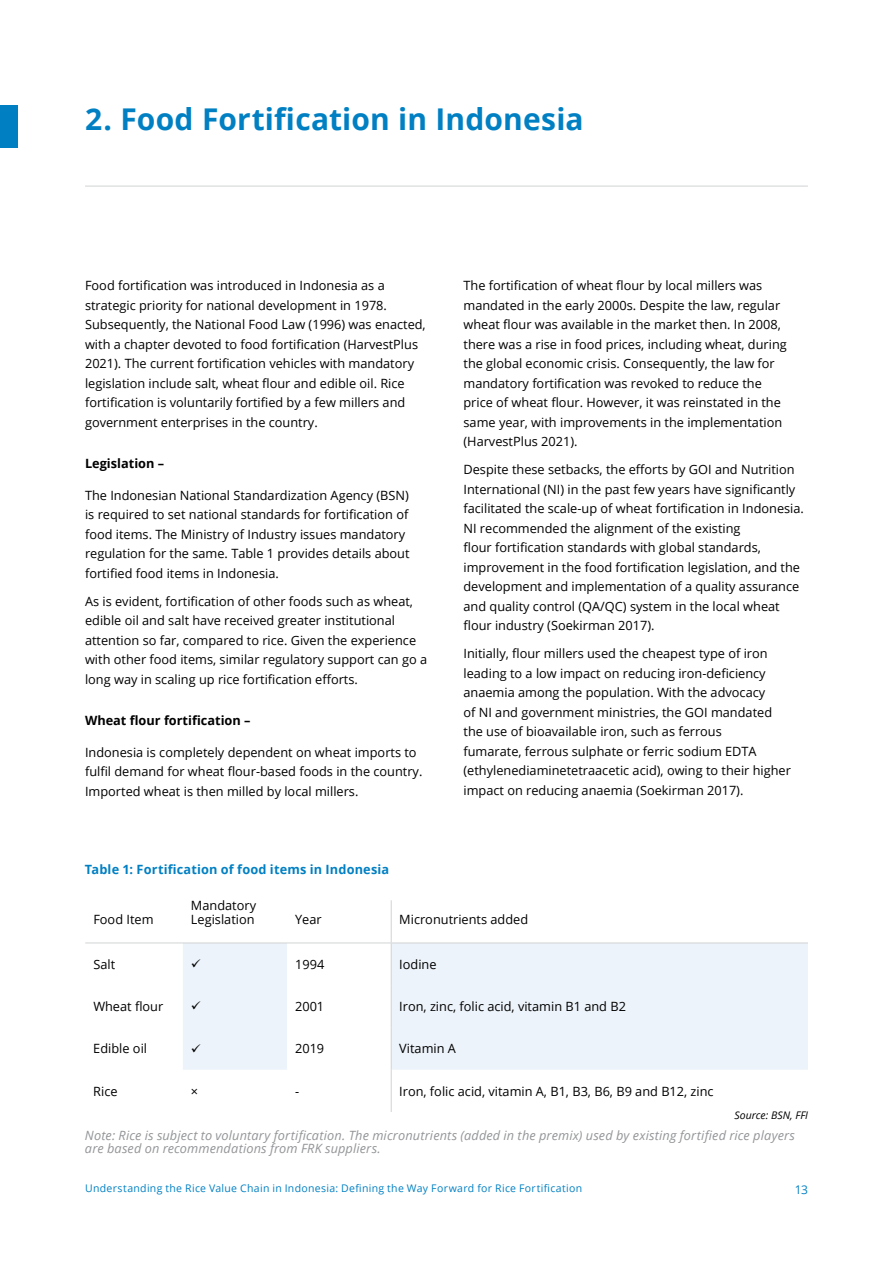
<style>
.page{position:relative;width:893px;height:1263px;background:#fff}
.page>*{position:absolute;margin:0;border:0;box-sizing:border-box;transform-origin:0 0}
.t1{font:700 30px "Open Sans";letter-spacing:.005em;color:#0080c3}
.t2{font:12.75px/19.5px "Open Sans";color:#000}
.t3{font:italic 12.75px/13.5px "Open Sans";letter-spacing:.01em;color:#939598}
.t4{font:700 12.75px "Open Sans";letter-spacing:.01em;color:#0080c3}
.t5{font:700 12.75px "Open Sans";color:#000}
.t6{font:12px "Open Sans";color:#0080c3}
.t7{font:10.5px "Open Sans";letter-spacing:.03em;color:#0080c3}
.t8{font:italic 10.5px "Open Sans";color:#000}
</style>
<div class="page">
<div style="left:0;top:105px;width:17px;height:42px;background:#0080c3"></div>
<hr style="left:85px;top:186px;width:723px;height:1px;background:#d1d3d4">
<svg style="left:183px;top:943px;width:625px;height:127px;fill:#edf3fa"></svg>
<hr style="left:85px;top:942px;width:98px;height:1px;background:#d1d3d4">
<hr style="left:183px;top:942px;width:104px;height:1px;background:#d1d3d4">
<hr style="left:287px;top:942px;width:104px;height:1px;background:#d1d3d4">
<hr style="left:391px;top:900px;width:1px;height:42px;background:#d1d3d4">
<hr style="left:391px;top:942px;width:417px;height:1px;background:#d1d3d4">
<hr style="left:391px;top:943px;width:1px;height:42px;background:#d1d3d4">
<hr style="left:391px;top:985px;width:1px;height:42px;background:#d1d3d4">
<hr style="left:391px;top:1027px;width:1px;height:43px;background:#d1d3d4">
<hr style="left:391px;top:1070px;width:1px;height:42px;background:#d1d3d4">
<svg style="left:192px;top:959px;width:8px;height:9px"></svg>
<svg style="left:192px;top:1001px;width:8px;height:9px"></svg>
<svg style="left:192px;top:1043px;width:8px;height:9px"></svg>
<h1 class="t1" style="left:85px;top:98px;width:500px">2. Food Fortification in Indonesia</h1>
<p class="t2" style="left:85px;top:276px;width:342px">Food fortification was introduced in Indonesia as a strategic priority for national development in 1978.<br>Subsequently, the National Food Law (1996) was enacted, with a chapter devoted to food fortification (HarvestPlus 2021). The current fortification vehicles with mandatory legislation include salt, wheat flour and edible oil. Rice fortification is voluntarily fortified by a few millers and government enterprises in the country.</p>
<p class="t5" style="left:85px;top:454px;width:81px">Legislation –</p>
<p class="t2" style="left:85px;top:485px;width:326px">The Indonesian National Standardization Agency (BSN) is required to set national standards for fortification of food items. The Ministry of Industry issues mandatory regulation for the same. Table 1 provides details about fortified food items in Indonesia.</p>
<p class="t2" style="left:85px;top:591px;width:344px">As is evident, fortification of other foods such as wheat, edible oil and salt have received greater institutional attention so far, compared to rice. Given the experience with other food items, similar regulatory support can go a long way in scaling up rice fortification efforts.</p>
<p class="t5" style="left:85px;top:711px;width:167px">Wheat flour fortification –</p>
<p class="t2" style="left:85px;top:742px;width:339px">Indonesia is completely dependent on wheat imports to fulfil demand for wheat flour-based foods in the country.<br>Imported wheat is then milled by local millers.</p>
<p class="t4" style="left:85px;top:860px;width:306px">Table 1: Fortification of food items in Indonesia</p>
<p class="t2" style="left:463px;top:276px;width:325px">The fortification of wheat flour by local millers was mandated in the early 2000s. Despite the law, regular wheat flour was available in the market then. In 2008, there was a rise in food prices, including wheat, during the global economic crisis. Consequently, the law for mandatory fortification was revoked to reduce the price of wheat flour. However, it was reinstated in the same year, with improvements in the implementation (HarvestPlus 2021).</p>
<p class="t2" style="left:463px;top:460px;width:342px">Despite these setbacks, the efforts by GOI and Nutrition International (NI) in the past few years have significantly facilitated the scale-up of wheat fortification in Indonesia.<br>NI recommended the alignment of the existing<br>flour fortification standards with global standards, improvement in the food fortification legislation, and the development and implementation of a quality assurance and quality control (QA/QC) system in the local wheat flour industry (Soekirman 2017).</p>
<p class="t2" style="left:463px;top:644px;width:329px">Initially, flour millers used the cheapest type of iron leading to a low impact on reducing iron-deficiency anaemia among the population. With the advocacy<br>of NI and government ministries, the GOI mandated the use of bioavailable iron, such as ferrous<br>fumarate, ferrous sulphate or ferric sodium EDTA (ethylenediaminetetraacetic acid), owing to their higher impact on reducing anaemia (Soekirman 2017).</p>
<p class="t2" style="left:93px;top:909px;width:62px">Food Item</p>
<p class="t2" style="left:191px;top:898px;width:67px;line-height:14.1px">Mandatory<br>Legislation</p>
<p class="t2" style="left:295px;top:909px;width:28px">Year</p>
<p class="t2" style="left:399px;top:909px;width:130px">Micronutrients added</p>
<p class="t2" style="left:93px;top:954px;width:23px">Salt</p>
<p class="t2" style="left:295px;top:954px;width:31px">1994</p>
<p class="t2" style="left:399px;top:954px;width:39px">Iodine</p>
<p class="t2" style="left:93px;top:996px;width:71px">Wheat flour</p>
<p class="t2" style="left:295px;top:996px;width:31px">2001</p>
<p class="t2" style="left:399px;top:996px;width:228px">Iron, zinc, folic acid, vitamin B1 and B2</p>
<p class="t2" style="left:93px;top:1039px;width:55px">Edible oil</p>
<p class="t2" style="left:295px;top:1039px;width:31px">2019</p>
<p class="t2" style="left:399px;top:1039px;width:58px">Vitamin A</p>
<p class="t2" style="left:93px;top:1081px;width:26px">Rice</p>
<p class="t2" style="left:191px;top:1081px;width:9px">×</p>
<p class="t2" style="left:295px;top:1081px;width:6px">-</p>
<p class="t2" style="left:399px;top:1081px;width:316px">Iron, folic acid, vitamin A, B1, B3, B6, B9 and B12, zinc</p>
<p class="t3" style="left:85px;top:1128px;width:711px">Note: Rice is subject to voluntary fortification. The micronutrients (added in the premix) used by existing fortified rice players are based on recommendations from FRK suppliers.</p>
<p class="t8" style="left:734px;top:1108px;width:75px">Source: BSN, FFI</p>
<p class="t7" style="left:85px;top:1181px;width:499px">Understanding the Rice Value Chain in Indonesia: Defining the Way Forward for Rice Fortification</p>
<p class="t6" style="left:795px;top:1181px;width:15px">13</p>
</div>
